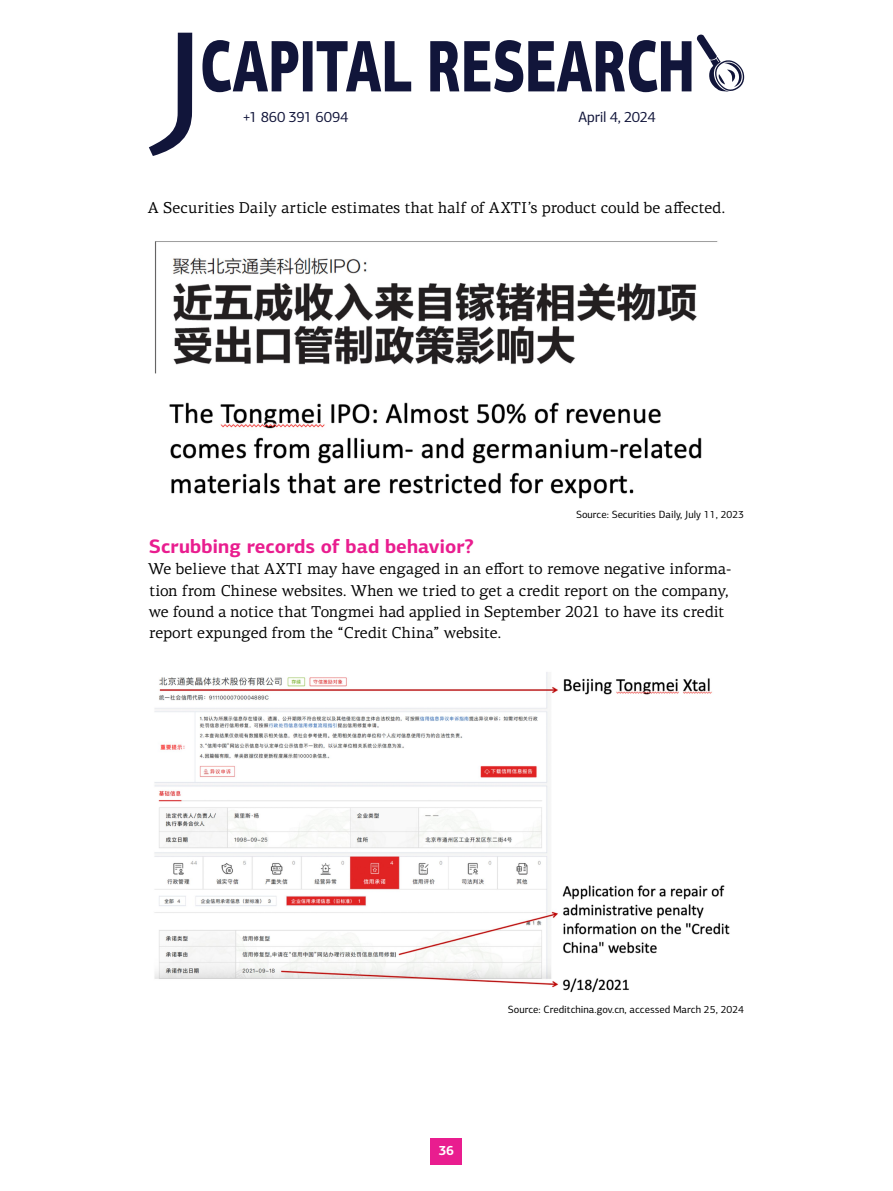
<style>
.page{position:relative;width:893px;height:1191px;background:#fff}
.page>*{position:absolute;margin:0;border:0;box-sizing:border-box;transform-origin:0 0}
.t1{font:700 19.5px "PF Centro Sans Pro";color:#e91d8f}
.t2{font:15.75px/21.3px "PF Centro Serif Pro";color:#000}
.t3{font:15px "PF Centro Sans Pro";letter-spacing:-.02em;color:#11153a}
.t4{font:700 13.5px "PF Centro Sans Pro";color:#fff}
.t5{font:10.5px "PF Centro Sans Pro";color:#000}
</style>
<div class="page">
<div style="left:431px;top:1138px;width:31px;height:26px;background:#e91d8f"></div>
<svg style="left:697px;top:35px;width:47px;height:57px"></svg>
<svg style="left:202px;top:40px;width:489px;height:52px"></svg>
<svg style="left:149px;top:33px;width:43px;height:123px"></svg>
<img style="left:154px;top:672px;width:576px;height:321px">
<img style="left:155px;top:241px;width:563px;height:258px">
<p class="t3" style="left:243px;top:108px;width:107px">+1 860 391 6094</p>
<p class="t3" style="left:579px;top:108px;width:79px">April 4, 2024</p>
<p class="t2" style="left:148px;top:197px;width:579px">A Securities Daily article estimates that half of AXTI’s product could be affected.</p>
<p class="t5" style="left:576px;top:508px;width:170px">Source: Securities Daily, July 11, 2023</p>
<p class="t1" style="left:149px;top:534px;width:326px">Scrubbing records of bad behavior?</p>
<p class="t2" style="left:148px;top:558px;width:585px">We believe that AXTI may have engaged in an effort to remove negative informa&shy;tion from Chinese websites. When we tried to get a credit report on the company, we found a notice that Tongmei had applied in September 2021 to have its credit report expunged from the “Credit China” website.</p>
<p class="t4" style="left:438px;top:1141px;width:17px">36</p>
<p class="t5" style="left:508px;top:1003px;width:238px">Source: Creditchina.gov.cn, accessed March 25, 2024</p>
</div>
